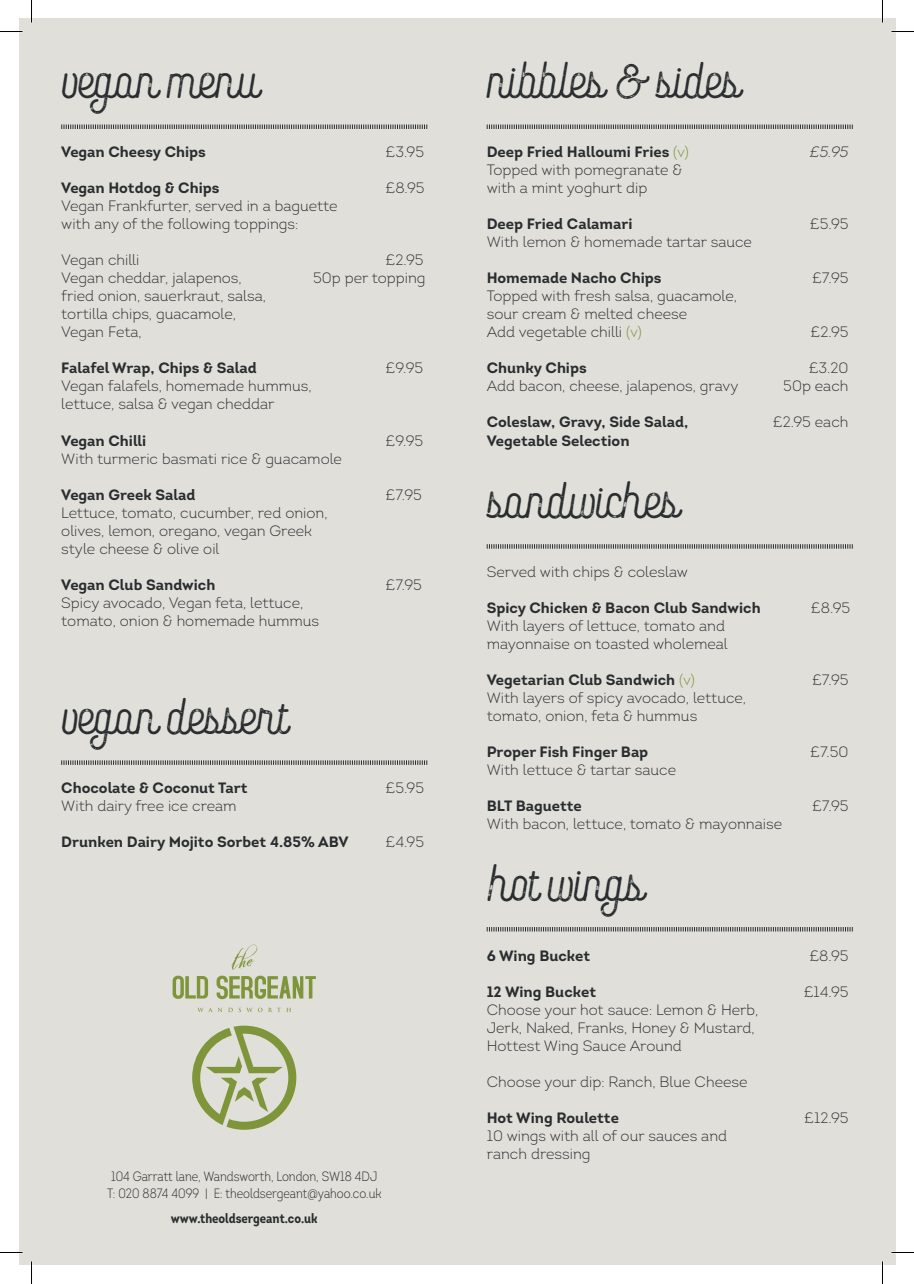
<style>
.page{position:relative;width:914px;height:1284px;background:#fff}
.page>*{position:absolute;margin:0;border:0;box-sizing:border-box;transform-origin:0 0}
.t1{font:45px "Canyons Bold Press";color:#292d2f}
.t2{font:300 15px "Intro";color:#292d2f}
.t3{font:700 15px "Intro";color:#292d2f}
.t4{font:italic 300 15px "Intro";color:#292d2f}
.t5{font:300 13.5px "Intro Cond";color:#292d2f}
.t6{font:700 13.5px "Intro Cond";color:#292d2f}
.s1{font-weight:300;color:#7e9639}
.s2{color:#7e9639}
</style>
<div class="page">
<div style="left:19px;top:19px;width:876px;height:1246px;background:#e0dfd9"></div>
<svg style="left:486px;top:124px;width:366px;height:5px"></svg>
<svg style="left:486px;top:544px;width:366px;height:4px"></svg>
<svg style="left:61px;top:760px;width:366px;height:4px"></svg>
<svg style="left:61px;top:124px;width:366px;height:5px"></svg>
<svg style="left:486px;top:927px;width:366px;height:4px"></svg>
<svg style="left:197px;top:1007px;width:25px;height:5px"></svg>
<svg style="left:228px;top:1007px;width:34px;height:5px"></svg>
<svg style="left:268px;top:1007px;width:23px;height:5px"></svg>
<svg style="left:231px;top:944px;width:26px;height:25px"></svg>
<svg style="left:172px;top:975px;width:36px;height:23px"></svg>
<svg style="left:216px;top:975px;width:100px;height:24px"></svg>
<svg style="left:192px;top:1025px;width:104px;height:104px"></svg>
<hr style="left:0;top:1251px;width:22px;height:2px;background:#fff">
<hr style="left:891px;top:1251px;width:22px;height:2px;background:#fff">
<hr style="left:881px;top:0;width:2px;height:22px;background:#fff">
<hr style="left:881px;top:1261px;width:2px;height:22px;background:#fff">
<svg style="left:0;top:31px;width:22px;height:1px"></svg>
<svg style="left:891px;top:31px;width:22px;height:1px"></svg>
<svg style="left:0;top:1252px;width:22px;height:1px"></svg>
<svg style="left:891px;top:1252px;width:22px;height:1px"></svg>
<svg style="left:31px;top:0;width:1px;height:22px"></svg>
<svg style="left:31px;top:1261px;width:1px;height:22px"></svg>
<svg style="left:882px;top:0;width:1px;height:22px"></svg>
<svg style="left:882px;top:1261px;width:1px;height:22px"></svg>
<p class="t1" style="left:63px;top:54px;width:199px">vegan menu</p>
<p class="t3" style="left:61px;top:142px;width:146px">Vegan Cheesy Chips</p>
<p class="t2" style="left:385px;top:143px;width:40px">£3.95</p>
<p class="t3" style="left:61px;top:178px;width:160px">Vegan Hotdog &amp; Chips</p>
<p class="t2" style="left:385px;top:179px;width:41px">£8.95</p>
<p class="t2" style="left:61px;top:197px;width:278px">Vegan Frankfurter, served in a baguette</p>
<p class="t2" style="left:61px;top:215px;width:239px">with any of the following toppings:</p>
<p class="t2" style="left:61px;top:251px;width:80px">Vegan chilli</p>
<p class="t2" style="left:385px;top:251px;width:39px">£2.95</p>
<p class="t2" style="left:61px;top:269px;width:182px">Vegan cheddar, jalapenos,</p>
<p class="t2" style="left:313px;top:269px;width:114px">50p per topping</p>
<p class="t2" style="left:61px;top:287px;width:206px">fried onion, sauerkraut, salsa,</p>
<p class="t2" style="left:61px;top:305px;width:176px">tortilla chips, guacamole,</p>
<p class="t2" style="left:61px;top:323px;width:82px">Vegan Feta,</p>
<p class="t3" style="left:61px;top:358px;width:197px">Falafel Wrap, Chips &amp; Salad</p>
<p class="t2" style="left:385px;top:359px;width:39px">£9.95</p>
<p class="t2" style="left:61px;top:377px;width:252px">Vegan falafels, homemade hummus,</p>
<p class="t2" style="left:61px;top:395px;width:215px">lettuce, salsa &amp; vegan cheddar</p>
<p class="t3" style="left:61px;top:430px;width:87px">Vegan Chilli</p>
<p class="t2" style="left:385px;top:431px;width:39px">£9.95</p>
<p class="t2" style="left:61px;top:449px;width:282px">With turmeric basmati rice &amp; guacamole</p>
<p class="t3" style="left:61px;top:484px;width:136px">Vegan Greek Salad</p>
<p class="t2" style="left:385px;top:485px;width:38px">£7.95</p>
<p class="t2" style="left:61px;top:503px;width:268px">Lettuce, tomato, cucumber, red onion,</p>
<p class="t2" style="left:61px;top:521px;width:252px">olives, lemon, oregano, vegan Greek</p>
<p class="t2" style="left:61px;top:539px;width:160px">style cheese &amp; olive oil</p>
<p class="t3" style="left:61px;top:574px;width:155px">Vegan Club Sandwich</p>
<p class="t2" style="left:385px;top:575px;width:38px">£7.95</p>
<p class="t2" style="left:61px;top:593px;width:243px">Spicy avocado, Vegan feta, lettuce,</p>
<p class="t2" style="left:61px;top:611px;width:259px">tomato, onion &amp; homemade hummus</p>
<p class="t1" style="left:63px;top:689px;width:227px">vegan dessert</p>
<p class="t3" style="left:61px;top:778px;width:188px">Chocolate &amp; Coconut Tart</p>
<p class="t2" style="left:385px;top:778px;width:40px">£5.95</p>
<p class="t2" style="left:61px;top:796px;width:177px">With dairy free ice cream</p>
<p class="t3" style="left:61px;top:832px;width:289px">Drunken Dairy Mojito Sorbet 4.85% ABV</p>
<p class="t2" style="left:385px;top:832px;width:40px">£4.95</p>
<p class="t5" style="left:111px;top:1168px;width:268px">104 Garratt lane, Wandsworth, London, SW18 4DJ</p>
<p class="t5" style="left:107px;top:1184px;width:276px">T: 020 8874 4099 | E: theoldsergeant@yahoo.co.uk</p>
<p class="t6" style="left:171px;top:1209px;width:149px">www.theoldsergeant.co.uk</p>
<p class="t1" style="left:488px;top:54px;width:254px">nibbles &amp; sides</p>
<p class="t3" style="left:486px;top:142px;width:203px">Deep Fried Halloumi Fries <span class="s1">(v)</span></p>
<p class="t4" style="left:809px;top:143px;width:40px">£5.95</p>
<p class="t2" style="left:486px;top:161px;width:197px">Topped with pomegranate &amp;</p>
<p class="t2" style="left:486px;top:179px;width:162px">with a mint yoghurt dip</p>
<p class="t3" style="left:486px;top:214px;width:147px">Deep Fried Calamari</p>
<p class="t2" style="left:809px;top:215px;width:40px">£5.95</p>
<p class="t2" style="left:486px;top:233px;width:267px">With lemon &amp; homemade tartar sauce</p>
<p class="t3" style="left:486px;top:268px;width:176px">Homemade Nacho Chips</p>
<p class="t2" style="left:812px;top:269px;width:38px">£7.95</p>
<p class="t2" style="left:486px;top:287px;width:252px">Topped with fresh salsa, guacamole,</p>
<p class="t2" style="left:486px;top:305px;width:202px">sour cream &amp; melted cheese</p>
<p class="t2" style="left:486px;top:323px;width:156px">Add vegetable chilli <span class="s2">(v)</span></p>
<p class="t2" style="left:810px;top:323px;width:39px">£2.95</p>
<p class="t3" style="left:486px;top:358px;width:101px">Chunky Chips</p>
<p class="t2" style="left:808px;top:359px;width:41px">£3.20</p>
<p class="t2" style="left:486px;top:377px;width:253px">Add bacon, cheese, jalapenos, gravy</p>
<p class="t2" style="left:783px;top:377px;width:67px">50p each</p>
<p class="t3" style="left:486px;top:412px;width:203px">Coleslaw, Gravy, Side Salad,</p>
<p class="t2" style="left:772px;top:413px;width:77px">£2.95 each</p>
<p class="t3" style="left:486px;top:430px;width:144px">Vegetable Selection</p>
<p class="t1" style="left:488px;top:473px;width:194px">sandwiches</p>
<p class="t2" style="left:486px;top:562px;width:203px">Served with chips &amp; coleslaw</p>
<p class="t3" style="left:486px;top:598px;width:275px">Spicy Chicken &amp; Bacon Club Sandwich</p>
<p class="t2" style="left:810px;top:598px;width:41px">£8.95</p>
<p class="t2" style="left:486px;top:616px;width:240px">With layers of lettuce, tomato and</p>
<p class="t2" style="left:486px;top:634px;width:242px">mayonnaise on toasted wholemeal</p>
<p class="t3" style="left:486px;top:670px;width:209px">Vegetarian Club Sandwich <span class="s1">(v)</span></p>
<p class="t2" style="left:812px;top:670px;width:38px">£7.95</p>
<p class="t2" style="left:486px;top:688px;width:261px">With layers of spicy avocado, lettuce,</p>
<p class="t2" style="left:486px;top:706px;width:212px">tomato, onion, feta &amp; hummus</p>
<p class="t3" style="left:486px;top:742px;width:163px">Proper Fish Finger Bap</p>
<p class="t2" style="left:810px;top:742px;width:40px">£7.50</p>
<p class="t2" style="left:486px;top:760px;width:191px">With lettuce &amp; tartar sauce</p>
<p class="t3" style="left:486px;top:796px;width:97px">BLT Baguette</p>
<p class="t2" style="left:812px;top:796px;width:38px">£7.95</p>
<p class="t2" style="left:486px;top:814px;width:297px">With bacon, lettuce, tomato &amp; mayonnaise</p>
<p class="t1" style="left:489px;top:856px;width:157px">hot wings</p>
<p class="t3" style="left:486px;top:946px;width:105px">6 Wing Bucket</p>
<p class="t2" style="left:809px;top:946px;width:41px">£8.95</p>
<p class="t3" style="left:486px;top:982px;width:111px">12 Wing Bucket</p>
<p class="t2" style="left:803px;top:982px;width:46px">£14.95</p>
<p class="t2" style="left:486px;top:1000px;width:273px">Choose your hot sauce: Lemon &amp; Herb,</p>
<p class="t2" style="left:486px;top:1018px;width:269px">Jerk, Naked, Franks, Honey &amp; Mustard,</p>
<p class="t2" style="left:486px;top:1036px;width:197px">Hottest Wing Sauce Around</p>
<p class="t2" style="left:486px;top:1072px;width:262px">Choose your dip: Ranch, Blue Cheese</p>
<p class="t3" style="left:486px;top:1108px;width:134px">Hot Wing Roulette</p>
<p class="t2" style="left:804px;top:1108px;width:46px">£12.95</p>
<p class="t2" style="left:486px;top:1126px;width:242px">10 wings with all of our sauces and</p>
<p class="t2" style="left:486px;top:1144px;width:105px">ranch dressing</p>
</div>
